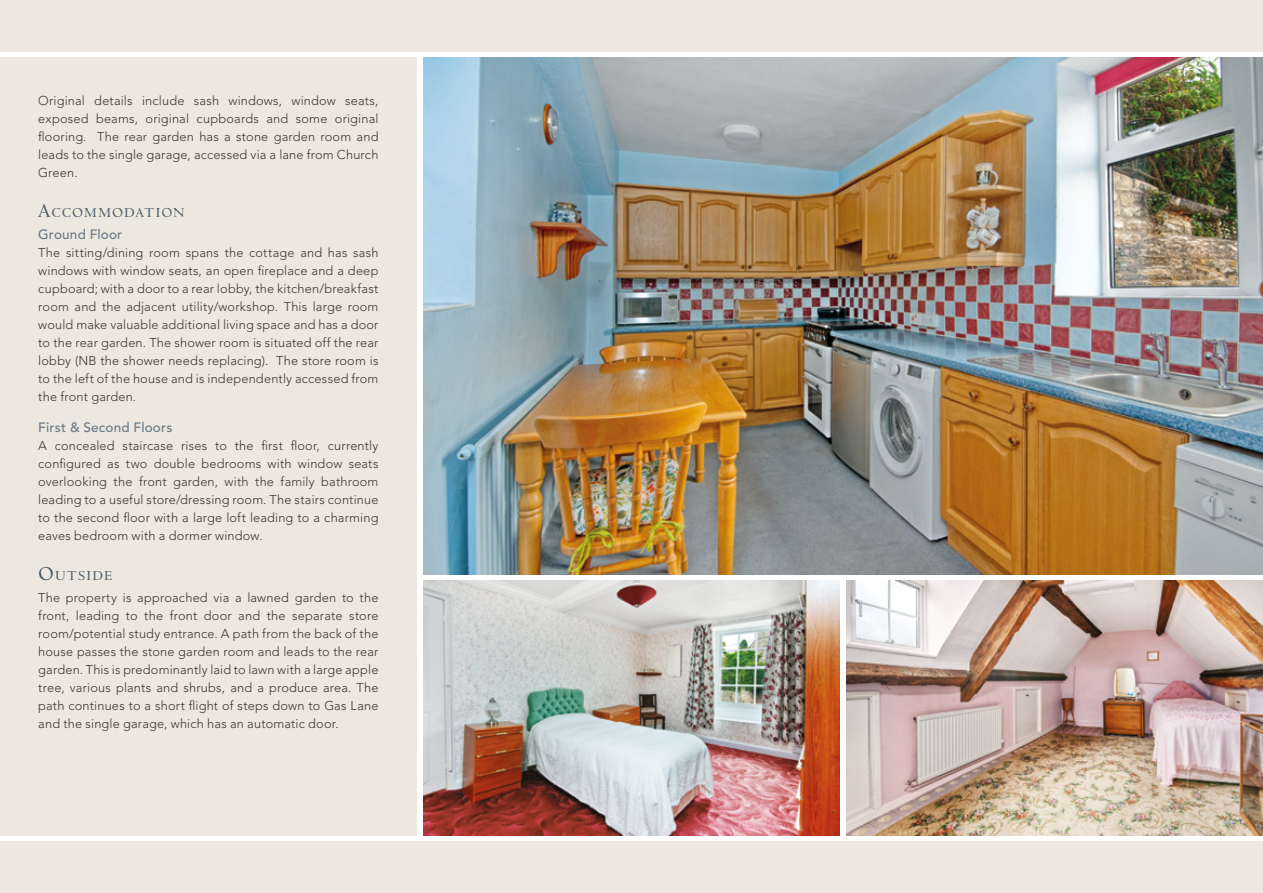
<style>
.page{position:relative;width:1263px;height:893px;background:#fff}
.page>*{position:absolute;margin:0;border:0;box-sizing:border-box;transform-origin:0 0}
.t1{font:14.7px "Venetian 301 Dm BT Regular";letter-spacing:.06em;color:#475a68}
.t2{font:500 13.5px "Avenir LT Std";letter-spacing:.015em;color:#687a89}
.t3{font:300 12.75px/18px "Avenir LT Std";letter-spacing:.015em;color:#3a3531;text-align:justify}
.s1{font-size:21px}
</style>
<div class="page">
<div style="left:0;top:0;width:1263px;height:51px;background:#ede8df"></div>
<div style="left:0;top:842px;width:1263px;height:51px;background:#ede8df"></div>
<img style="left:423px;top:57px;width:840px;height:517px">
<img style="left:423px;top:580px;width:417px;height:256px">
<img style="left:846px;top:580px;width:417px;height:256px">
<div style="left:0;top:57px;width:417px;height:779px;background:#ede8df"></div>
<p class="t3" style="left:38px;top:92px;width:342px">Original details include sash windows, window seats, exposed beams, original cupboards and some original flooring. The rear garden has a stone garden room and leads to the single garage, accessed via a lane from Church Green.</p>
<p class="t1" style="left:38px;top:204px;width:148px"><span class="s1">A</span>CCOMMODATION</p>
<p class="t2" style="left:38px;top:227px;width:86px">Ground Floor</p>
<p class="t3" style="left:38px;top:244px;width:342px">The sitting/dining room spans the cottage and has sash windows with window seats, an open fireplace and a deep cupboard; with a door to a rear lobby, the kitchen/breakfast room and the adjacent utility/workshop. This large room would make valuable additional living space and has a door to the rear garden. The shower room is situated off the rear lobby (NB the shower needs replacing). The store room is to the left of the house and is independently accessed from the front garden.</p>
<p class="t2" style="left:38px;top:420px;width:136px">First &amp; Second Floors</p>
<p class="t3" style="left:38px;top:437px;width:342px">A concealed staircase rises to the first floor, currently configured as two double bedrooms with window seats overlooking the front garden, with the family bathroom leading to a useful store/dressing room. The stairs continue to the second floor with a large loft leading to a charming eaves bedroom with a dormer window.</p>
<p class="t1" style="left:38px;top:567px;width:76px"><span class="s1">O</span>UTSIDE</p>
<p class="t3" style="left:38px;top:589px;width:342px">The property is approached via a lawned garden to the front, leading to the front door and the separate store room/potential study entrance. A path from the back of the house passes the stone garden room and leads to the rear garden. This is predominantly laid to lawn with a large apple tree, various plants and shrubs, and a produce area. The path continues to a short flight of steps down to Gas Lane and the single garage, which has an automatic door.</p>
</div>
